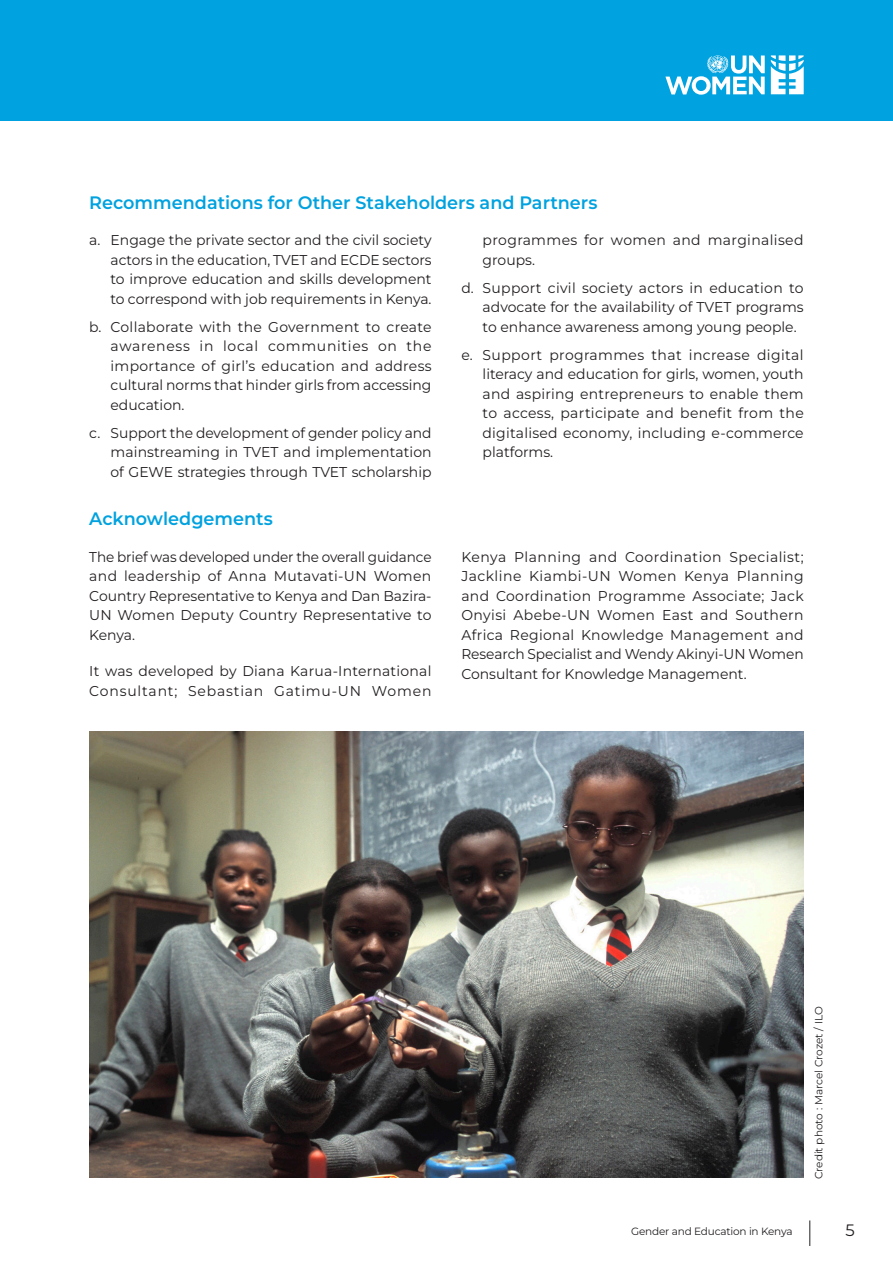
<style>
.page{position:relative;width:893px;height:1263px;background:#fff}
.page>*{position:absolute;margin:0;border:0;box-sizing:border-box;transform-origin:0 0}
.Normal1{font:600 18px "Montserrat";color:#00a2df}
.t1{font:16.5px "Montserrat";color:#231f20}
.t2{font:14.25px/19.5px "Montserrat";color:#231f20;text-align:justify}
.t3{font:14.25px/19.5px "Montserrat";color:#231f20;text-align:justify;scale:.95 1}
.t4{font:14.25px/19.5px "Montserrat";letter-spacing:.025em;color:#231f20}
.Normal1-2{font:10.5px "Montserrat";color:#231f20}
.Normal1-3{font:10.5px "Montserrat";letter-spacing:-.02em;color:#231f20}
</style>
<div class="page">
<div style="left:0;top:0;width:893px;height:121px;background:#00a2df"></div>
<svg style="left:809px;top:1220px;width:1px;height:26px"></svg>
<svg style="left:665px;top:55px;width:100px;height:40px"></svg>
<svg style="left:771px;top:55px;width:33px;height:39px"></svg>
<img style="left:89px;top:731px;width:715px;height:447px">
<p class="Normal1" style="left:89px;top:190px;width:510px">Recommendations for Other Stakeholders and Partners</p>
<p class="t2" style="left:111px;top:230px;width:323px;text-indent:-21px">a. Engage the private sector and the civil society actors in the education, TVET and ECDE sectors to improve education and skills development to correspond with job requirements in Kenya.</p>
<p class="t2" style="left:111px;top:317px;width:323px;text-indent:-21px">b. Collaborate with the Government to create awareness in local communities on the importance of girl’s education and address cultural norms that hinder girls from accessing education.</p>
<p class="t2" style="left:111px;top:423px;width:323px;text-indent:-21px">c. Support the development of gender policy and mainstreaming in TVET and implementation of GEWE strategies through TVET scholarship</p>
<p class="t4" style="left:483px;top:230px;width:322px">programmes for women and marginalised groups.</p>
<p class="t2" style="left:483px;top:278px;width:323px;text-indent:-21px">d. Support civil society actors in education to advocate for the availability of TVET programs to enhance awareness among young people.</p>
<p class="t2" style="left:483px;top:345px;width:323px;text-indent:-21px">e. Support programmes that increase digital literacy and education for girls, women, youth and aspiring entrepreneurs to enable them to access, participate and benefit from the digitalised economy, including e-commerce platforms.</p>
<p class="Normal1" style="left:89px;top:507px;width:185px">Acknowledgements</p>
<p class="t3" style="left:89px;top:546px;width:362px">The brief was developed under the overall guidance and leadership of Anna Mutavati-UN Women Country Representative to Kenya and Dan Bazira-UN Women Deputy Country Representative to Kenya.</p>
<p class="t2" style="left:89px;top:661px;width:344px">It was developed by Diana Karua-International<br>Consultant; Sebastian Gatimu-UN Women</p>
<p class="t2" style="left:461px;top:546px;width:344px">Kenya Planning and Coordination Specialist; Jackline Kiambi-UN Women Kenya Planning and Coordination Programme Associate; Jack Onyisi Abebe-UN Women East and Southern Africa Regional Knowledge Management and Research Specialist and Wendy Akinyi-UN Women Consultant for Knowledge Management.</p>
<p class="Normal1-2" style="left:812px;top:1179px;width:175px;rotate:-90deg">Credit photo : Marcel Crozet / ILO</p>
<p class="Normal1-3" style="left:631px;top:1224px;width:163px">Gender and Education in Kenya</p>
<p class="t1" style="left:845px;top:1219px;width:11px">5</p>
</div>
